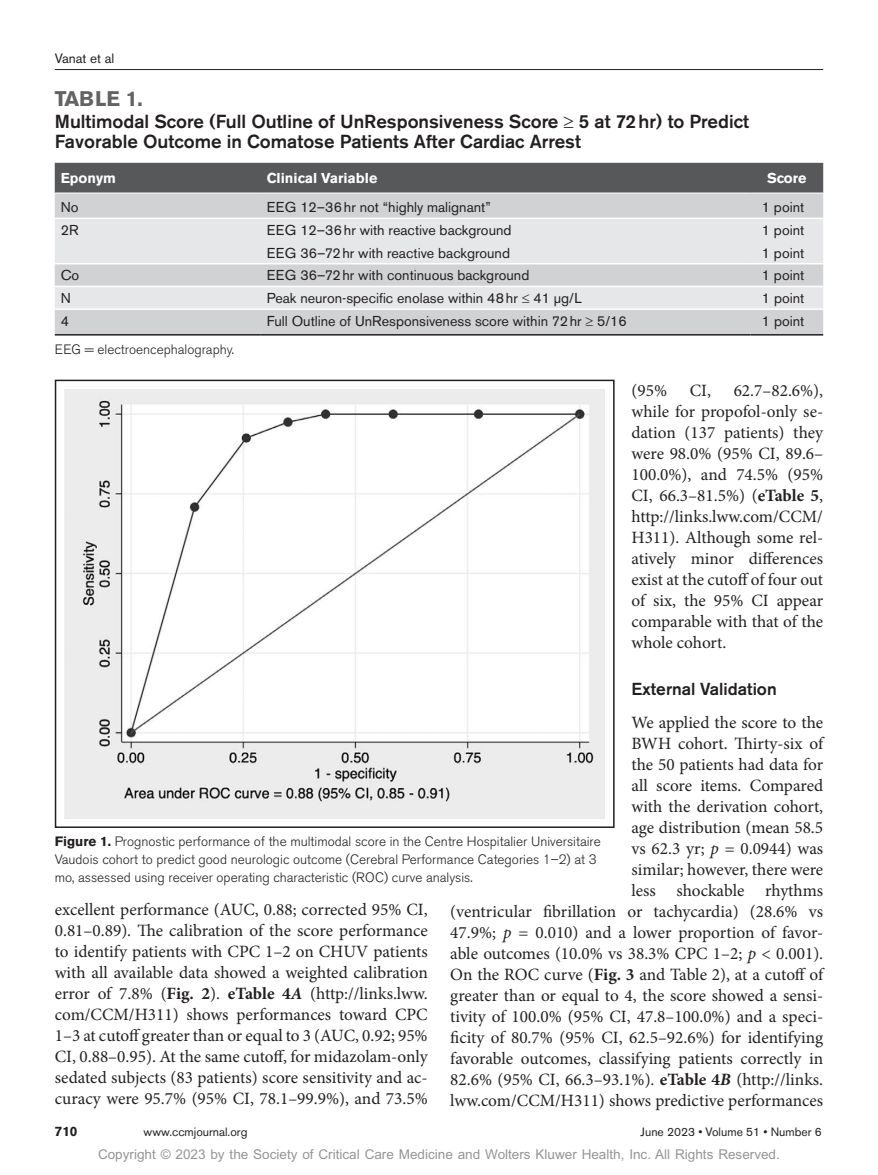
<style>
.page{position:relative;width:878px;height:1175px;background:#fff}
.page>*{position:absolute;margin:0;border:0;box-sizing:border-box;transform-origin:0 0}
.t1{font:700 21px "Akzidenz Grotesk BE";color:#636366}
.t2{font:500 18.75px/19.5px "Akzidenz Grotesk BE";color:#231f20}
.t3{font:17.25px/21px "Minion Pro";color:#231f20;text-align:justify}
.t4{font:500 17.25px "Akzidenz Grotesk BE";color:#231f20}
.t5{font:14.25px "Akzidenz Grotesk BE";color:#231f20}
.t6{font:700 14.25px "Akzidenz Grotesk BE";color:#fff}
.t7{font:300 13.5px/18px "Akzidenz Grotesk BE";color:#231f20}
.t8{font:13.5px "Arial MT Std";color:#939598}
.t9{font:13.5px "Akzidenz Grotesk BE";color:#231f20}
.t10{font:700 13.5px "Akzidenz Grotesk BE";color:#231f20}
.t11{font:12px "Akzidenz Grotesk BE";color:#231f20}
.s1{font-weight:700}
.s2{font-style:italic}
.s3{font-weight:700;font-style:italic}
</style>
<div class="page">
<hr style="left:55px;top:69px;width:768px;height:1px;background:#231f20">
<div style="left:55px;top:163px;width:768px;height:30px;background:#57585a"></div>
<div style="left:55px;top:194px;width:768px;height:140px;background:#d1d2d4"></div>
<svg style="left:55px;top:219px;width:768px;height:89px;background:#e1e2e4"></svg>
<hr style="left:55px;top:263px;width:206px;height:1px;background:#fff">
<hr style="left:261px;top:263px;width:489px;height:1px;background:#fff">
<hr style="left:750px;top:263px;width:73px;height:1px;background:#fff">
<hr style="left:55px;top:286px;width:206px;height:1px;background:#fff">
<hr style="left:261px;top:286px;width:489px;height:1px;background:#fff">
<hr style="left:750px;top:286px;width:73px;height:1px;background:#fff">
<hr style="left:55px;top:334px;width:206px;height:1px;background:#231f20">
<hr style="left:261px;top:334px;width:489px;height:1px;background:#231f20">
<hr style="left:750px;top:334px;width:73px;height:1px;background:#231f20">
<hr style="left:55px;top:308px;width:206px;height:2px;background:#fff">
<hr style="left:261px;top:308px;width:489px;height:2px;background:#fff">
<hr style="left:750px;top:308px;width:73px;height:2px;background:#fff">
<hr style="left:55px;top:218px;width:206px;height:1px;background:#fff">
<hr style="left:261px;top:218px;width:489px;height:1px;background:#fff">
<hr style="left:750px;top:218px;width:73px;height:1px;background:#fff">
<img style="left:64px;top:389px;width:540px;height:429px">
<div style="left:55px;top:379px;width:559px;height:449px;border:2px solid #231f20"></div>
<p class="t9" style="left:55px;top:50px;width:61px">Vanat et al</p>
<p class="t1" style="left:55px;top:86px;width:89px">TABLE 1.</p>
<p class="t2" style="left:55px;top:112px;width:695px">Multimodal Score (Full Outline of UnResponsiveness Score ≥ 5 at 72hr) to Predict<br>Favorable Outcome in Comatose Patients After Cardiac Arrest</p>
<p class="t6" style="left:61px;top:170px;width:57px">Eponym</p>
<p class="t6" style="left:267px;top:170px;width:112px">Clinical Variable</p>
<p class="t6" style="left:767px;top:170px;width:41px">Score</p>
<p class="t5" style="left:61px;top:199px;width:19px">No</p>
<p class="t5" style="left:267px;top:199px;width:225px">EEG 12–36hr not “highly malignant”</p>
<p class="t5" style="left:761px;top:199px;width:44px">1 point</p>
<p class="t5" style="left:61px;top:221px;width:19px">2R</p>
<p class="t5" style="left:267px;top:221px;width:246px">EEG 12–36hr with reactive background</p>
<p class="t5" style="left:761px;top:221px;width:44px">1 point</p>
<p class="t5" style="left:267px;top:244px;width:245px">EEG 36–72hr with reactive background</p>
<p class="t5" style="left:761px;top:244px;width:44px">1 point</p>
<p class="t5" style="left:61px;top:267px;width:20px">Co</p>
<p class="t5" style="left:267px;top:267px;width:264px">EEG 36–72hr with continuous background</p>
<p class="t5" style="left:761px;top:267px;width:44px">1 point</p>
<p class="t5" style="left:61px;top:290px;width:12px">N</p>
<p class="t5" style="left:267px;top:290px;width:317px">Peak neuron-specific enolase within 48hr ≤ 41 µg/L</p>
<p class="t5" style="left:761px;top:290px;width:44px">1 point</p>
<p class="t5" style="left:61px;top:312px;width:10px">4</p>
<p class="t5" style="left:267px;top:312px;width:361px">Full Outline of UnResponsiveness score within 72hr ≥ 5/16</p>
<p class="t5" style="left:761px;top:312px;width:44px">1 point</p>
<p class="t7" style="left:55px;top:340px;width:181px">EEG = electroencephalography.</p>
<p class="t3" style="left:631px;top:380px;width:193px;text-indent:102px">62.7–82.6%), while for propofol-only se&shy;dation (137 patients) they were 98.0% (95% CI, 89.6– 100.0%), and 74.5% (95% CI, 66.3–81.5%) (<span class="s1">eTable 5</span>, http://links.lww.com/CCM/ H311). Although some rel&shy;atively minor differences exist at the cutoff of four out of six, the 95% CI appear comparable with that of the whole cohort.</p>
<p class="t4" style="left:631px;top:678px;width:147px">External Validation</p>
<p class="t3" style="left:450px;top:711px;width:374px;text-align:right">We applied the score to the<br>BWH cohort. Thirty-six of<br>the 50 patients had data for<br>all score items. Compared<br>with the derivation cohort,<br>age distribution (mean 58.5<br>vs 62.3 yr; <span class="s2">p</span> = 0.0944) was<br>similar; however, there were<br>less shockable rhythms<br>(ventricular fibrillation or tachycardia) (28.6% vs 47.9%; <span class="s2">p</span> = 0.010) and a lower proportion of favor&shy;able outcomes (10.0% vs 38.3% CPC 1–2; <span class="s2">p</span> &lt; 0.001).<br>On the ROC curve (<span class="s1">Fig. 3</span> and Table 2), at a cutoff of greater than or equal to 4, the score showed a sensi&shy;tivity of 100.0% (95% CI, 47.8–100.0%) and a speci&shy;ficity of 80.7% (95% CI, 62.5–92.6%) for identifying favorable outcomes, classifying patients correctly in 82.6% (95% CI, 66.3–93.1%). <span class="s1">eTable 4</span><span class="s3">B</span> (http://links. lww.com/CCM/H311) shows predictive performances</p>
<p class="t3" style="left:631px;top:380px;width:37px">(95%</p>
<p class="t3" style="left:689px;top:380px;width:23px">CI,</p>
<p class="t7" style="left:55px;top:833px;width:547px"><span class="s1">Figure 1.</span> Prognostic performance of the multimodal score in the Centre Hospitalier Universitaire<br>Vaudois cohort to predict good neurologic outcome (Cerebral Performance Categories 1–2) at 3 mo, assessed using receiver operating characteristic (ROC) curve analysis.</p>
<p class="t3" style="left:55px;top:899px;width:374px">excellent performance (AUC, 0.88; corrected 95% CI, 0.81–0.89). The calibration of the score performance to identify patients with CPC 1–2 on CHUV patients with all available data showed a weighted calibration error of 7.8% (<span class="s1">Fig. 2</span>). <span class="s1">eTable 4</span><span class="s3">A</span> (http://links.lww. com/CCM/H311) shows performances toward CPC 1–3 at cutoff greater than or equal to 3 (AUC, 0.92; 95% CI, 0.88–0.95). At the same cutoff, for midazolam-only sedated subjects (83 patients) score sensitivity and ac&shy;curacy were 95.7% (95% CI, 78.1–99.9%), and 73.5%</p>
<p class="t10" style="left:55px;top:1123px;width:24px">710</p>
<p class="t11" style="left:144px;top:1125px;width:105px">www.ccmjournal.org</p>
<p class="t11" style="left:640px;top:1125px;width:182px">June 2023 • Volume 51 • Number 6</p>
<p class="t8" style="left:98px;top:1146px;width:683px">Copyright © 2023 by the Society of Critical Care Medicine and Wolters Kluwer Health, Inc. All Rights Reserved.</p>
</div>
